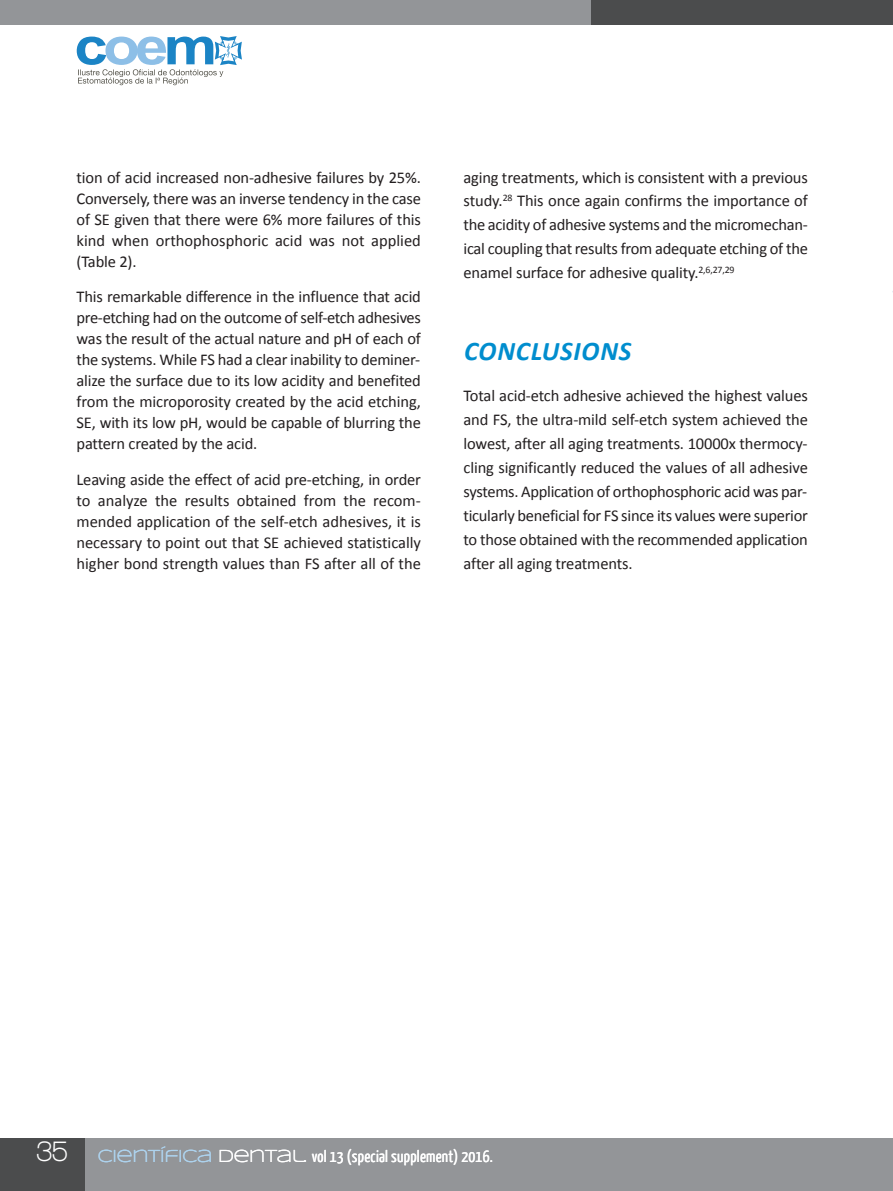
<style>
.page{position:relative;width:893px;height:1191px;background:#fff}
.page>*{position:absolute;margin:0;border:0;box-sizing:border-box;transform-origin:0 0}
.t1{font:700 30px "Walkway";color:#fff;scale:.9 1}
.t2{font:italic 700 27px "Calibri";letter-spacing:.03em;color:#008dce}
.t3{font:16.5px/21px "Calibri";letter-spacing:-.01em;color:#231f20;text-align:justify}
.t4{font:16.5px "Yanone Kaffeesatz";letter-spacing:.015em;color:#fff}
.s1{font-family:"Syncopate";font-size:18px;color:#add2ed}
.s2{font-family:"Syncopate";font-size:18px}
</style>
<div class="page">
<div style="left:0;top:1138px;width:893px;height:53px;background:#939598"></div>
<div style="left:0;top:0;width:599px;height:25px;background:#939598"></div>
<div style="left:591px;top:0;width:302px;height:25px;background:#4b4c4d"></div>
<div style="left:0;top:1138px;width:85px;height:53px;background:#4b4c4d"></div>
<svg style="left:77px;top:36px;width:165px;height:49px"></svg>
<p class="t3" style="left:77px;top:166px;width:346px">tion of acid increased non-adhesive failures by 25%.<br>Conversely, there was an inverse tendency in the case of SE given that there were 6% more failures of this kind when orthophosphoric acid was not applied (Table 2).</p>
<p class="t3" style="left:77px;top:286px;width:346px">This remarkable difference in the influence that acid pre-etching had on the outcome of self-etch adhesives was the result of the actual nature and pH of each of the systems. While FS had a clear inability to deminer&shy;alize the surface due to its low acidity and benefited from the microporosity created by the acid etching, SE, with its low pH, would be capable of blurring the pattern created by the acid.</p>
<p class="t3" style="left:77px;top:469px;width:346px">Leaving aside the effect of acid pre-etching, in order to analyze the results obtained from the recom&shy;mended application of the self-etch adhesives, it is necessary to point out that SE achieved statistically higher bond strength values than FS after all of the</p>
<p class="t3" style="left:463px;top:165px;width:346px;line-height:24px">aging treatments, which is consistent with a previous study.<sup>28</sup> This once again confirms the importance of the acidity of adhesive systems and the micromechan&shy;ical coupling that results from adequate etching of the enamel surface for adhesive quality.<sup>2,6,27,29</sup></p>
<h2 class="t2" style="left:464px;top:335px;width:169px">CONCLUSIONS</h2>
<p class="t3" style="left:463px;top:384px;width:346px;line-height:24px">Total acid-etch adhesive achieved the highest values and FS, the ultra-mild self-etch system achieved the lowest, after all aging treatments. 10000x thermocy&shy;cling significantly reduced the values of all adhesive systems. Application of orthophosphoric acid was par&shy;ticularly beneficial for FS since its values were superior to those obtained with the recommended application after all aging treatments.</p>
<h1 class="t1" style="left:37px;top:1134px;width:37px">35</h1>
<p class="t4" style="left:98px;top:1145px;width:397px"><span class="s1">CIENTÍFICA</span> <span class="s2">DENTAL.</span> vol 13 (special supplement) 2016.</p>
</div>
